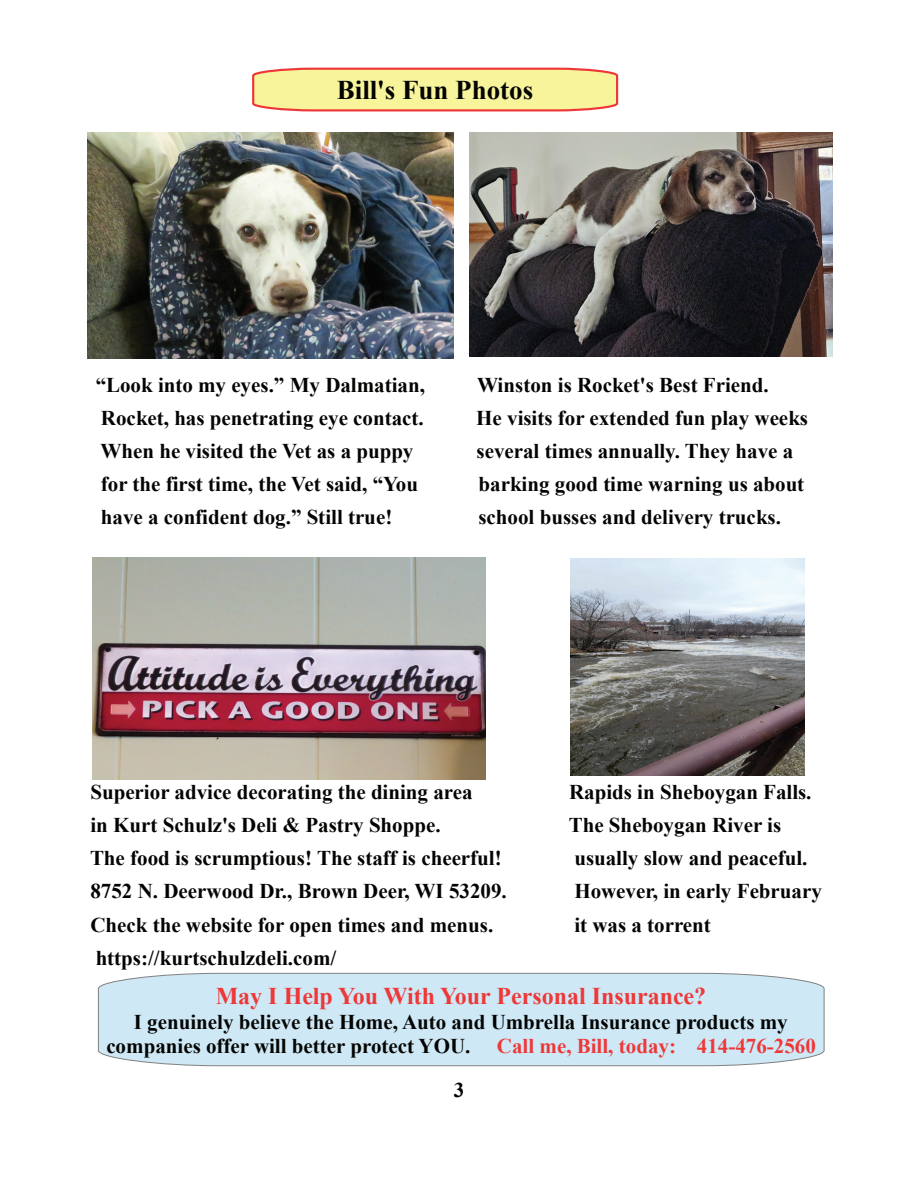
<style>
.page{position:relative;width:918px;height:1188px;background:#fff}
.page>*{position:absolute;margin:0;border:0;box-sizing:border-box;transform-origin:0 0}
.t1{font:700 27px "Times New Roman";color:#040503}
.t2{font:700 24px "Times New Roman";color:#ee3838}
.t3{font:700 21px/24.3px "Times New Roman";color:#040503}
.t4{font:700 21px "Times New Roman";color:#ee3838}
</style>
<div class="page">
<svg style="left:252px;top:67px;width:367px;height:45px;background:#f7e096"></svg>
<img style="left:470px;top:133px;width:363px;height:224px">
<img style="left:87px;top:133px;width:367px;height:225px">
<img style="left:92px;top:557px;width:394px;height:222px">
<img style="left:571px;top:559px;width:234px;height:217px">
<div style="left:98px;top:973px;width:727px;height:93px;background:#cee8f6"></div>
<p class="t1" style="left:337px;top:81px;width:198px">Bill's Fun Photos</p>
<p class="t3" style="left:96px;top:375px;width:331px">“Look into my eyes.” My Dalmatian,</p>
<p class="t3" style="left:477px;top:375px;width:293px">Winston is Rocket's Best Friend.</p>
<p class="t3" style="left:101px;top:408px;width:324px">Rocket, has penetrating eye contact.</p>
<p class="t3" style="left:476px;top:408px;width:333px">He visits for extended fun play weeks</p>
<p class="t3" style="left:101px;top:441px;width:314px">When he visited the Vet as a puppy</p>
<p class="t3" style="left:477px;top:441px;width:318px">several times annually. They have a</p>
<p class="t3" style="left:101px;top:474px;width:319px">for the first time, the Vet said, “You</p>
<p class="t3" style="left:479px;top:474px;width:327px">barking good time warning us about</p>
<p class="t3" style="left:101px;top:507px;width:293px">have a confident dog.” Still true!</p>
<p class="t3" style="left:479px;top:507px;width:304px">school busses and delivery trucks.</p>
<p class="t3" style="left:90px;top:782px;width:384px">Superior advice decorating the dining area</p>
<p class="t3" style="left:569px;top:782px;width:244px">Rapids in Sheboygan Falls.</p>
<p class="t3" style="left:90px;top:815px;width:352px">in Kurt Schulz's Deli &amp; Pastry Shoppe.</p>
<p class="t3" style="left:569px;top:815px;width:214px">The Sheboygan River is</p>
<p class="t3" style="left:90px;top:848px;width:413px">The food is scrumptious! The staff is cheerful!</p>
<p class="t3" style="left:574px;top:848px;width:235px">usually slow and peaceful.</p>
<p class="t3" style="left:90px;top:881px;width:418px">8752 N. Deerwood Dr., Brown Deer, WI 53209.</p>
<p class="t3" style="left:574px;top:881px;width:249px">However, in early February</p>
<p class="t3" style="left:90px;top:915px;width:404px">Check the website for open times and menus.</p>
<p class="t3" style="left:574px;top:915px;width:138px">it was a torrent</p>
<p class="t3" style="left:96px;top:948px;width:242px">https://kurtschulzdeli.com/</p>
<p class="t2" style="left:216px;top:988px;width:492px">May I Help You With Your Personal Insurance?</p>
<p class="t3" style="left:106px;top:1012px;width:683px;text-indent:28px">I genuinely believe the Home, Auto and Umbrella Insurance products my companies offer will better protect YOU.</p>
<p class="t4" style="left:497px;top:1039px;width:320px">Call me, Bill, today: 414-476-2560</p>
<p class="t3" style="left:454px;top:1080px;width:12px">3</p>
</div>
